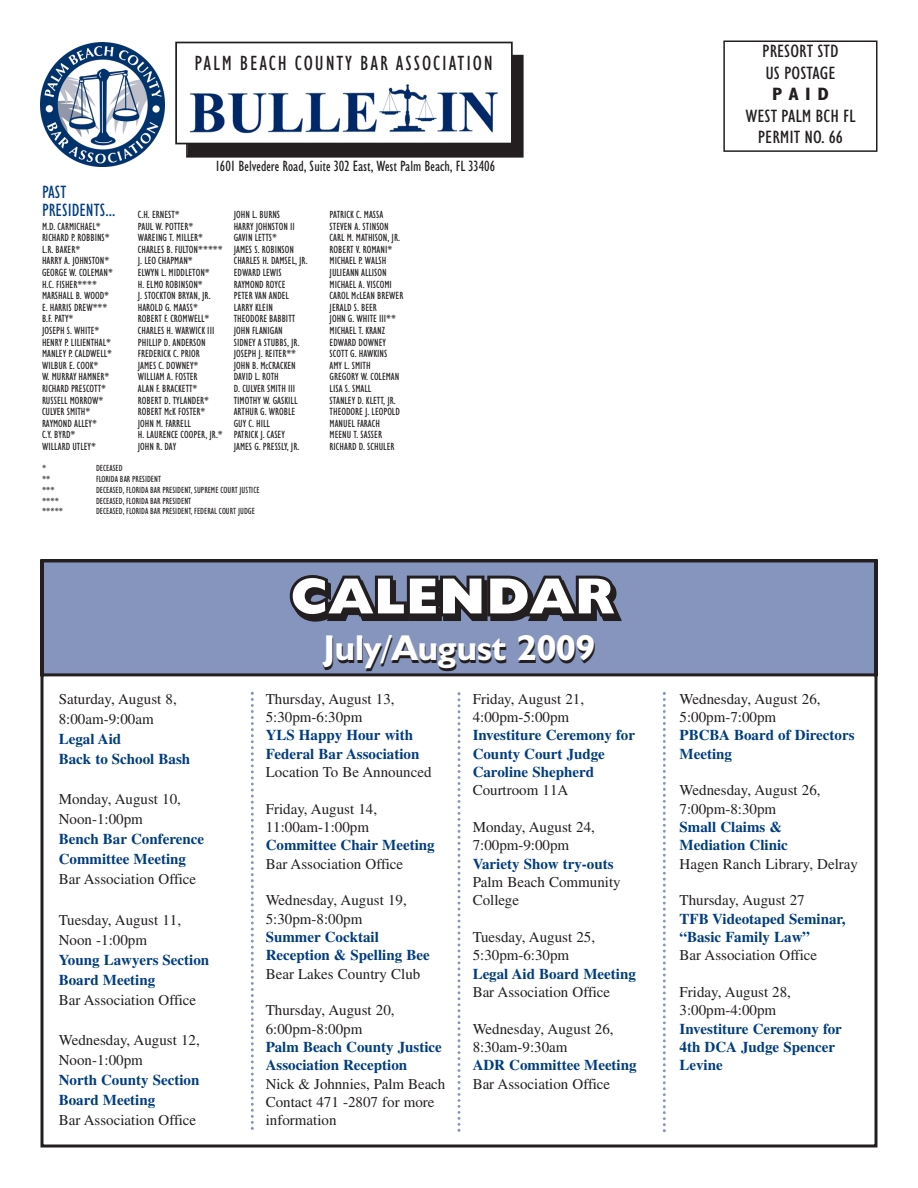
<style>
.page{position:relative;width:918px;height:1188px;background:#fff}
.page>*{position:absolute;margin:0;border:0;box-sizing:border-box;transform-origin:0 0}
.t1{font:700 36px "Humanist 521 BT";color:#231f20}
.t2{font:condensed 20.85px "Humanist 521 BT";letter-spacing:.09em;color:#231f20}
.t3{font:condensed 18px/21.6px "Humanist 521 BT";color:#231f20;scale:1.1 1}
.t4{font:condensed 18px/18px "Humanist 521 BT";color:#013d7d}
.t5{font:700 condensed 18px "Humanist 521 BT";color:#231f20;scale:1.1 1}
.t6{font:15px/18.3px "Times";color:#231f20}
.t7{font:700 15px/18.3px "Times";color:#013d7d}
.t8{font:condensed 15px "Humanist 521 BT";color:#231f20}
.t9{font:condensed 10.5px/11.6px "Humanist 521 BT";color:#231f20}
.t10{font:condensed 9px "Humanist 521 BT";color:#231f20}
</style>
<div class="page">
<svg style="left:40px;top:559px;width:838px;height:589px"></svg>
<div style="left:188px;top:57px;width:334px;height:99px;background:#231f20"></div>
<div style="left:186px;top:55px;width:338px;height:103px;border:2px solid #231f20"></div>
<div style="left:176px;top:42px;width:336px;height:102px;background:#fff"></div>
<div style="left:175px;top:42px;width:338px;height:102px;border:2px solid #231f20"></div>
<img style="left:189px;top:84px;width:309px;height:50px">
<svg style="left:251px;top:692px;width:3px;height:438px"></svg>
<svg style="left:290px;top:575px;width:332px;height:47px"></svg>
<div style="left:723px;top:40px;width:155px;height:112px;border:2px solid #231f20"></div>
<img style="left:40px;top:43px;width:125px;height:124px">
<svg style="left:458px;top:692px;width:2px;height:440px"></svg>
<svg style="left:663px;top:692px;width:3px;height:440px"></svg>
<h2 class="t2" style="left:195px;top:55px;width:300px">PALM BEACH COUNTY BAR ASSOCIATION</h2>
<h3 class="t8" style="left:216px;top:161px;width:281px">1601 Belvedere Road, Suite 302 East, West Palm Beach, FL 33406</h3>
<h3 class="t4" style="left:42px;top:185px;width:75px">PAST<br>PRESIDENTS...</h3>
<p class="t9" style="left:42px;top:221px;width:72px">M.D. CARMICHAEL*<br>RICHARD P. ROBBINS*<br>L.R. BAKER*<br>HARRY A. JOHNSTON*<br>GEORGE W. COLEMAN*<br>H.C. FISHER****<br>MARSHALL B. WOOD*<br>E. HARRIS DREW***<br>B.F. PATY*<br>JOSEPH S. WHITE*<br>HENRY P. LILIENTHAL*<br>MANLEY P. CALDWELL*<br>WILBUR E. COOK*<br>W. MURRAY HAMNER*<br>RICHARD PRESCOTT*<br>RUSSELL MORROW*<br>CULVER SMITH*<br>RAYMOND ALLEY*<br>C.Y. BYRD*<br>WILLARD UTLEY*</p>
<p class="t9" style="left:138px;top:210px;width:87px">C.H. ERNEST*<br>PAUL W. POTTER*<br>WAREING T. MILLER*<br>CHARLES B. FULTON*****<br>J. LEO CHAPMAN*<br>ELWYN L. MIDDLETON*<br>H. ELMO ROBINSON*<br>J. STOCKTON BRYAN, JR.<br>HAROLD G. MAASS*<br>ROBERT F. CROMWELL*<br>CHARLES H. WARWICK III<br>PHILLIP D. ANDERSON<br>FREDERICK C. PRIOR<br>JAMES C. DOWNEY*<br>WILLIAM A. FOSTER<br>ALAN F. BRACKETT*<br>ROBERT D. TYLANDER*<br>ROBERT McK FOSTER*<br>JOHN M. FARRELL<br>H. LAURENCE COOPER, JR.*<br>JOHN R. DAY</p>
<p class="t9" style="left:234px;top:210px;width:75px">JOHN L. BURNS<br>HARRY JOHNSTON II<br>GAVIN LETTS*<br>JAMES S. ROBINSON<br>CHARLES H. DAMSEL, JR.<br>EDWARD LEWIS<br>RAYMOND ROYCE<br>PETER VAN ANDEL<br>LARRY KLEIN<br>THEODORE BABBITT<br>JOHN FLANIGAN<br>SIDNEY A STUBBS, JR.<br>JOSEPH J. REITER**<br>JOHN B. McCRACKEN<br>DAVID L. ROTH<br>D. CULVER SMITH III<br>TIMOTHY W. GASKILL<br>ARTHUR G. WROBLE<br>GUY C. HILL<br>PATRICK J. CASEY<br>JAMES G. PRESSLY, JR.</p>
<p class="t9" style="left:330px;top:210px;width:75px">PATRICK C. MASSA<br>STEVEN A. STINSON<br>CARL M. MATHISON, JR.<br>ROBERT V. ROMANI*<br>MICHAEL P. WALSH<br>JULIEANN ALLISON<br>MICHAEL A. VISCOMI<br>CAROL McLEAN BREWER<br>JERALD S. BEER<br>JOHN G. WHITE III**<br>MICHAEL T. KRANZ<br>EDWARD DOWNEY<br>SCOTT G. HAWKINS<br>AMY L. SMITH<br>GREGORY W. COLEMAN<br>LISA S. SMALL<br>STANLEY D. KLETT, JR.<br>THEODORE J. LEOPOLD<br>MANUEL FARACH<br>MEENU T. SASSER<br>RICHARD D. SCHULER</p>
<p class="t10" style="left:42px;top:465px;width:6px">*</p>
<p class="t10" style="left:96px;top:465px;width:28px">DECEASED</p>
<p class="t10" style="left:42px;top:476px;width:10px">**</p>
<p class="t10" style="left:96px;top:476px;width:67px">FLORIDA BAR PRESIDENT</p>
<p class="t10" style="left:42px;top:486px;width:14px">***</p>
<p class="t10" style="left:96px;top:486px;width:165px">DECEASED, FLORIDA BAR PRESIDENT, SUPREME COURT JUSTICE</p>
<p class="t10" style="left:42px;top:497px;width:18px">****</p>
<p class="t10" style="left:96px;top:497px;width:97px">DECEASED, FLORIDA BAR PRESIDENT</p>
<p class="t10" style="left:42px;top:508px;width:23px">*****</p>
<p class="t10" style="left:96px;top:508px;width:160px">DECEASED, FLORIDA BAR PRESIDENT, FEDERAL COURT JUDGE</p>
<h3 class="t3" style="left:762px;top:42px;width:71px">PRESORT STD<br>US POSTAGE</h3>
<h3 class="t5" style="left:772px;top:87px;width:53px">P A I D</h3>
<h3 class="t3" style="left:745px;top:107px;width:102px;text-align:center">WEST PALM BCH FL<br>PERMIT NO. 66</h3>
<h3 class="t6" style="left:59px;top:690px;width:120px;line-height:20.1px">Saturday, August 8,<br>8:00am-9:00am</h3>
<h3 class="t7" style="left:59px;top:730px;width:133px;line-height:20.1px">Legal Aid<br>Back to School Bash</h3>
<h3 class="t6" style="left:59px;top:791px;width:124px;line-height:20.1px">Monday, August 10,<br>Noon-1:00pm</h3>
<h3 class="t7" style="left:59px;top:831px;width:147px;line-height:20.1px">Bench Bar Conference<br>Committee Meeting</h3>
<h3 class="t6" style="left:59px;top:872px;width:139px">Bar Association Office</h3>
<h3 class="t6" style="left:59px;top:911px;width:124px;line-height:20.1px">Tuesday, August 11,<br>Noon -1:00pm</h3>
<h3 class="t7" style="left:59px;top:951px;width:152px;line-height:20.1px">Young Lawyers Section<br>Board Meeting</h3>
<h3 class="t6" style="left:59px;top:992px;width:139px">Bar Association Office</h3>
<h3 class="t6" style="left:59px;top:1031px;width:143px;line-height:20.1px">Wednesday, August 12,<br>Noon-1:00pm</h3>
<h3 class="t7" style="left:59px;top:1071px;width:142px;line-height:20.1px">North County Section<br>Board Meeting</h3>
<h3 class="t6" style="left:59px;top:1113px;width:139px">Bar Association Office</h3>
<h1 class="t1" style="left:324px;top:637px;width:274px">July/August 2009</h1>
<h3 class="t6" style="left:266px;top:691px;width:130px">Thursday, August 13,<br>5:30pm-6:30pm</h3>
<h3 class="t7" style="left:266px;top:728px;width:155px">YLS Happy Hour with<br>Federal Bar Association</h3>
<h3 class="t6" style="left:266px;top:764px;width:167px">Location To Be Announced</h3>
<h3 class="t6" style="left:266px;top:801px;width:113px">Friday, August 14,<br>11:00am-1:00pm</h3>
<h3 class="t7" style="left:266px;top:838px;width:171px">Committee Chair Meeting</h3>
<h3 class="t6" style="left:266px;top:856px;width:139px">Bar Association Office</h3>
<h3 class="t6" style="left:266px;top:893px;width:143px">Wednesday, August 19,<br>5:30pm-8:00pm</h3>
<h3 class="t7" style="left:266px;top:929px;width:166px">Summer Cocktail<br>Reception &amp; Spelling Bee</h3>
<h3 class="t6" style="left:266px;top:966px;width:156px">Bear Lakes Country Club</h3>
<h3 class="t6" style="left:266px;top:1003px;width:130px">Thursday, August 20,<br>6:00pm-8:00pm</h3>
<h3 class="t7" style="left:266px;top:1039px;width:178px">Palm Beach County Justice<br>Association Reception</h3>
<h3 class="t6" style="left:266px;top:1076px;width:181px">Nick &amp; Johnnies, Palm Beach<br>Contact 471 -2807 for more information</h3>
<h3 class="t6" style="left:473px;top:691px;width:113px">Friday, August 21,<br>4:00pm-5:00pm</h3>
<h3 class="t7" style="left:473px;top:728px;width:164px">Investiture Ceremony for<br>County Court Judge<br>Caroline Shepherd</h3>
<h3 class="t6" style="left:473px;top:783px;width:97px">Courtroom 11A</h3>
<h3 class="t6" style="left:473px;top:819px;width:124px">Monday, August 24,<br>7:00pm-9:00pm</h3>
<h3 class="t7" style="left:473px;top:856px;width:142px">Variety Show try-outs</h3>
<h3 class="t6" style="left:473px;top:874px;width:150px">Palm Beach Community<br>College</h3>
<h3 class="t6" style="left:473px;top:929px;width:124px">Tuesday, August 25,<br>5:30pm-6:30pm</h3>
<h3 class="t7" style="left:473px;top:966px;width:165px">Legal Aid Board Meeting</h3>
<h3 class="t6" style="left:473px;top:984px;width:139px">Bar Association Office</h3>
<h3 class="t6" style="left:473px;top:1021px;width:143px">Wednesday, August 26,<br>8:30am-9:30am</h3>
<h3 class="t7" style="left:473px;top:1058px;width:165px">ADR Committee Meeting</h3>
<h3 class="t6" style="left:473px;top:1076px;width:139px">Bar Association Office</h3>
<h3 class="t6" style="left:680px;top:691px;width:143px">Wednesday, August 26,<br>5:00pm-7:00pm</h3>
<h3 class="t7" style="left:680px;top:728px;width:176px">PBCBA Board of Directors<br>Meeting</h3>
<h3 class="t6" style="left:680px;top:783px;width:143px">Wednesday, August 26,<br>7:00pm-8:30pm</h3>
<h3 class="t7" style="left:680px;top:819px;width:110px">Small Claims &amp;<br>Mediation Clinic</h3>
<h3 class="t6" style="left:680px;top:856px;width:180px">Hagen Ranch Library, Delray</h3>
<h3 class="t6" style="left:680px;top:893px;width:127px">Thursday, August 27</h3>
<h3 class="t7" style="left:680px;top:911px;width:168px">TFB Videotaped Seminar, “Basic Family Law”</h3>
<h3 class="t6" style="left:680px;top:948px;width:139px">Bar Association Office</h3>
<h3 class="t6" style="left:680px;top:984px;width:113px">Friday, August 28,<br>3:00pm-4:00pm</h3>
<h3 class="t7" style="left:680px;top:1021px;width:164px">Investiture Ceremony for<br>4th DCA Judge Spencer<br>Levine</h3>
</div>
